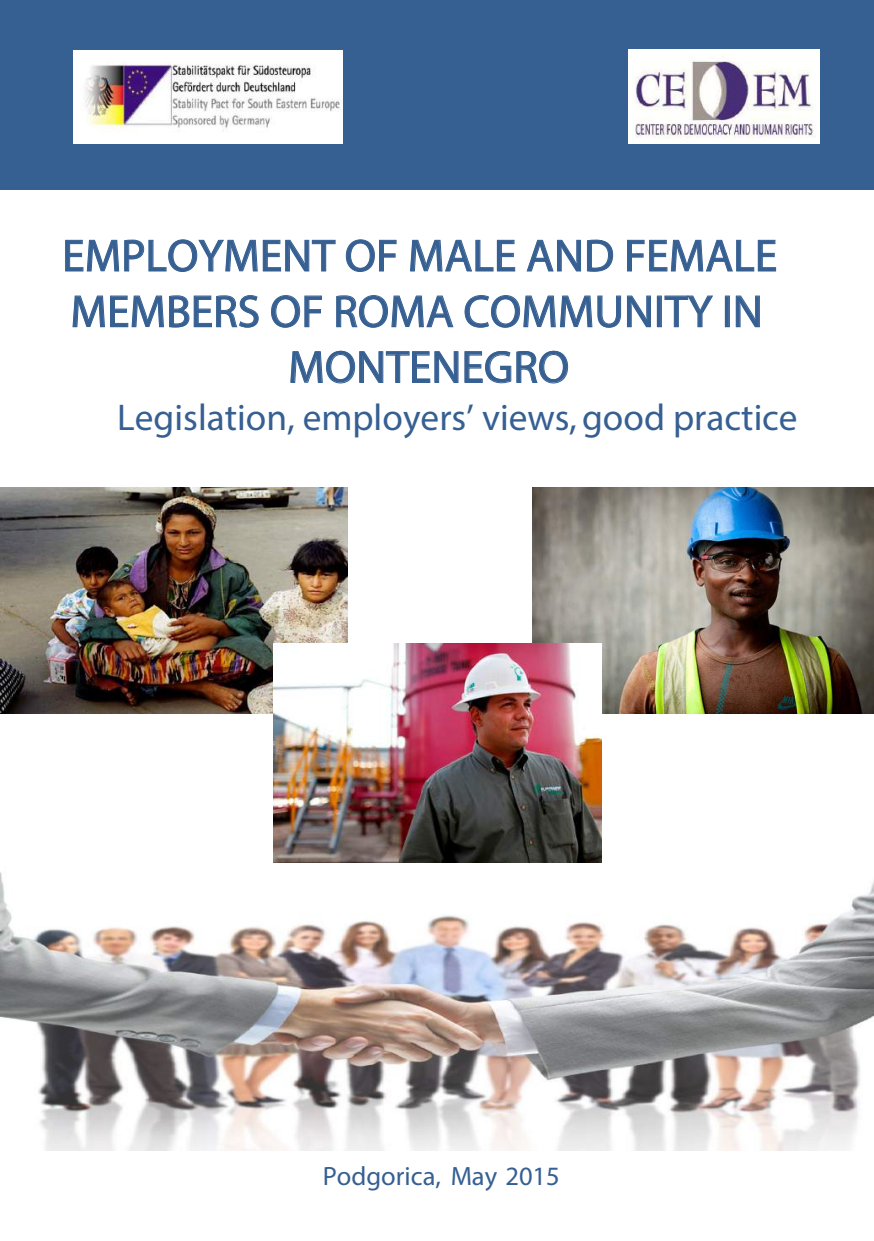
<style>
.page{position:relative;width:874px;height:1241px;background:#fff}
.page>*{position:absolute;margin:0;border:0;box-sizing:border-box;transform-origin:0 0}
.t1{font:700 45.5px/55.6px "Candara";color:#365f92;text-align:center}
.t2{font:700 37.27px "Candara";color:#365f92}
.t3{font:700 26.6px "Candara";color:#365f92}
</style>
<div class="page">
<img style="left:0;top:860px;width:873px;height:289px">
<svg style="left:65px;top:239px;width:192px;height:33px"></svg>
<svg style="left:263px;top:240px;width:72px;height:31px"></svg>
<svg style="left:346px;top:239px;width:50px;height:33px"></svg>
<svg style="left:410px;top:240px;width:105px;height:31px"></svg>
<svg style="left:526px;top:240px;width:54px;height:31px"></svg>
<svg style="left:587px;top:240px;width:25px;height:32px"></svg>
<svg style="left:627px;top:240px;width:148px;height:31px"></svg>
<svg style="left:73px;top:295px;width:185px;height:32px"></svg>
<svg style="left:271px;top:295px;width:51px;height:32px"></svg>
<svg style="left:336px;top:295px;width:117px;height:32px"></svg>
<svg style="left:464px;top:295px;width:156px;height:32px"></svg>
<svg style="left:627px;top:295px;width:23px;height:32px"></svg>
<div style="left:657px;top:296px;width:4px;height:31px;border:1px solid #365f92"></div>
<svg style="left:664px;top:295px;width:48px;height:32px"></svg>
<div style="left:724px;top:296px;width:5px;height:31px;border:1px solid #365f92"></div>
<svg style="left:735px;top:295px;width:24px;height:32px"></svg>
<svg style="left:290px;top:351px;width:168px;height:32px"></svg>
<svg style="left:464px;top:351px;width:103px;height:32px"></svg>
<div style="left:0;top:0;width:873px;height:189px;background:#365f92"></div>
<img style="left:74px;top:51px;width:268px;height:92px">
<img style="left:628px;top:50px;width:191px;height:93px">
<img style="left:532px;top:488px;width:341px;height:225px">
<img style="left:0;top:488px;width:347px;height:225px">
<img style="left:273px;top:643px;width:328px;height:219px">
<p class="t1" style="left:62px;top:227px;width:716px">EMPLOYMENT OF MALE AND FEMALE<br>MEMBERS OF ROMA COMMUNITY IN<br>MONTENEGRO</p>
<p class="t2" style="left:117px;top:394px;width:681px">Legislation, employers’ views, good practice</p>
<p class="t3" style="left:322px;top:1159px;width:238px">Podgorica, May 2015</p>
</div>
